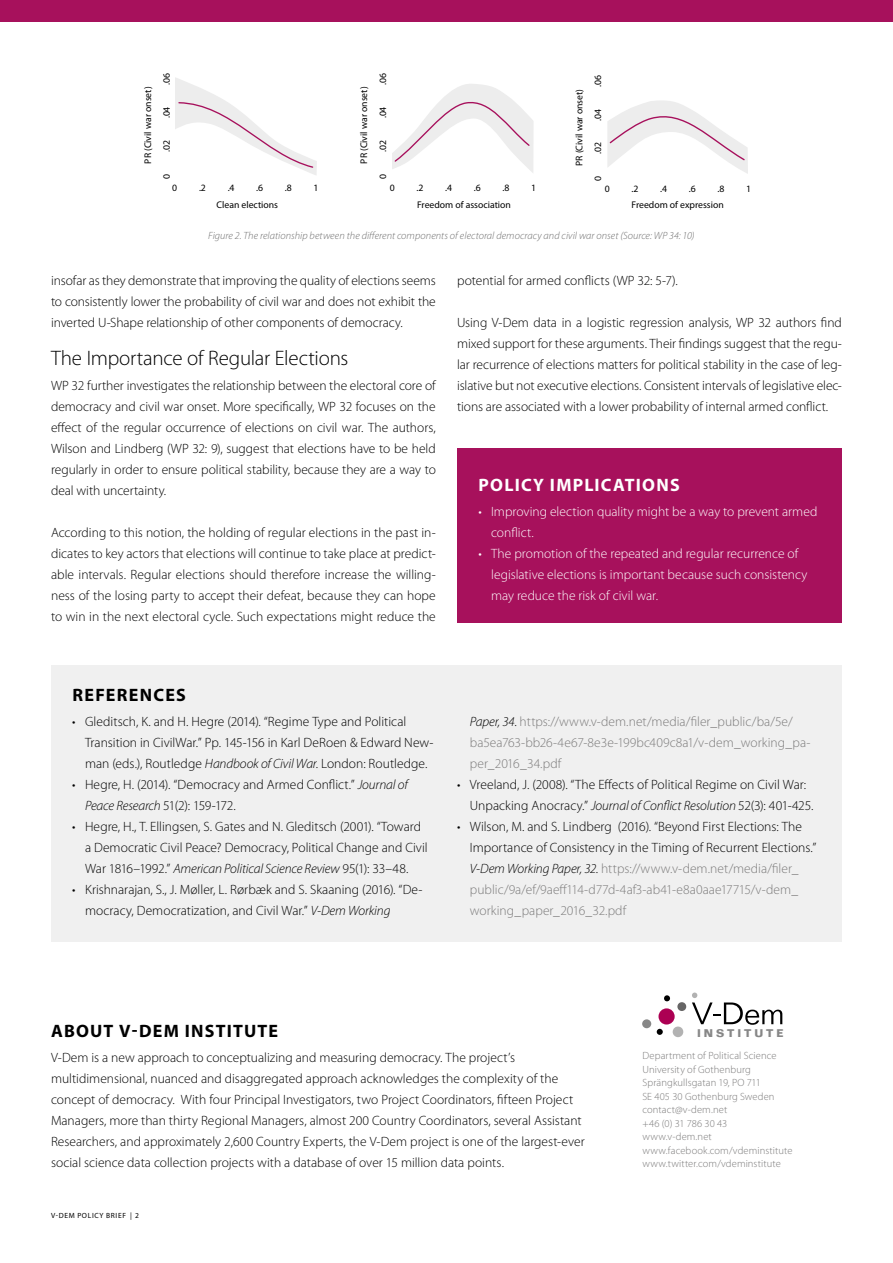
<style>
.page{position:relative;width:893px;height:1263px;background:#fff}
.page>*{position:absolute;margin:0;border:0;box-sizing:border-box;transform-origin:0 0}
.t1{font:300 21px "Myriad Pro";letter-spacing:-.015em;color:#000}
.t2{font:700 18px "Myriad Pro";letter-spacing:.065em;color:#000}
.t3{font:700 18px "Myriad Pro";letter-spacing:.07em;color:#fff}
.t4{font:300 13.5px/21px "Myriad Pro";color:#000}
.t5{font:300 13.5px/21px "Myriad Pro";color:#7c7b7b}
.t6{font:300 13.5px/21px "Myriad Pro";color:#fff}
.t7{font:700 10.95px "Folio Std";letter-spacing:.265em;color:#878787}
.t8{font:300 10.5px/13.5px "Myriad Pro";letter-spacing:.01em;color:#7c7b7b}
.t9{font:italic 300 10.5px "Myriad Pro";letter-spacing:.005em;color:#6f6f6f}
.t10{font:9.75px "Myriad Pro";color:#000}
.t11{font:7.5px "Myriad Pro";letter-spacing:.09em;color:#000}
.s1{font-style:italic}
.s2{font-style:italic;color:#000}
.s3{color:#000}
</style>
<div class="page">
<div style="left:0;top:0;width:893px;height:21px;background:#a7115c"></div>
<div style="left:457px;top:449px;width:385px;height:174px;background:#a7115c"></div>
<div style="left:51px;top:665px;width:791px;height:277px;background:#f0f0f0"></div>
<div style="left:658px;top:1008px;width:17px;height:16px;background:#ac0053;border-radius:50%"></div>
<div style="left:673px;top:1026px;width:10px;height:11px;background:#b2b2b2;border-radius:50%"></div>
<div style="left:642px;top:1019px;width:9px;height:9px;background:#878787;border-radius:50%"></div>
<div style="left:677px;top:1002px;width:9px;height:9px;background:#666565;border-radius:50%"></div>
<svg style="left:657px;top:1029px;width:6px;height:6px"></svg>
<svg style="left:664px;top:995px;width:6px;height:6px"></svg>
<svg style="left:692px;top:992px;width:90px;height:33px"></svg>
<svg style="left:175px;top:77px;width:142px;height:98px"></svg>
<svg style="left:392px;top:84px;width:142px;height:89px"></svg>
<svg style="left:607px;top:100px;width:141px;height:74px"></svg>
<p class="t10" style="left:161px;top:85px;width:13px;rotate:-90deg">.06</p>
<p class="t10" style="left:377px;top:85px;width:13px;rotate:-90deg">.06</p>
<p class="t10" style="left:142px;top:163px;width:78px;rotate:-90deg">PR (Civil war onset)</p>
<p class="t10" style="left:573px;top:166px;width:78px;rotate:-90deg">PR (Civil war onset)</p>
<p class="t10" style="left:358px;top:163px;width:78px;rotate:-90deg">PR (Civil war onset)</p>
<p class="t10" style="left:161px;top:118px;width:13px;rotate:-90deg">.04</p>
<p class="t10" style="left:377px;top:118px;width:13px;rotate:-90deg">.04</p>
<p class="t10" style="left:161px;top:152px;width:13px;rotate:-90deg">.02</p>
<p class="t10" style="left:377px;top:152px;width:13px;rotate:-90deg">.02</p>
<p class="t10" style="left:592px;top:87px;width:13px;rotate:-90deg">.06</p>
<p class="t10" style="left:592px;top:121px;width:13px;rotate:-90deg">.04</p>
<p class="t10" style="left:592px;top:154px;width:13px;rotate:-90deg">.02</p>
<p class="t10" style="left:161px;top:179px;width:6px;rotate:-90deg">0</p>
<p class="t10" style="left:377px;top:179px;width:6px;rotate:-90deg">0</p>
<p class="t10" style="left:592px;top:181px;width:6px;rotate:-90deg">0</p>
<p class="t10" style="left:172px;top:182px;width:6px">0</p>
<p class="t10" style="left:199px;top:182px;width:8px">.2</p>
<p class="t10" style="left:228px;top:182px;width:8px">.4</p>
<p class="t10" style="left:256px;top:182px;width:8px">.6</p>
<p class="t10" style="left:285px;top:182px;width:8px">.8</p>
<p class="t10" style="left:314px;top:182px;width:6px">1</p>
<p class="t10" style="left:390px;top:182px;width:6px">0</p>
<p class="t10" style="left:416px;top:182px;width:8px">.2</p>
<p class="t10" style="left:445px;top:182px;width:8px">.4</p>
<p class="t10" style="left:474px;top:182px;width:8px">.6</p>
<p class="t10" style="left:502px;top:182px;width:8px">.8</p>
<p class="t10" style="left:531px;top:182px;width:6px">1</p>
<p class="t10" style="left:605px;top:183px;width:6px">0</p>
<p class="t10" style="left:632px;top:183px;width:8px">.2</p>
<p class="t10" style="left:660px;top:183px;width:8px">.4</p>
<p class="t10" style="left:689px;top:183px;width:8px">.6</p>
<p class="t10" style="left:718px;top:183px;width:8px">.8</p>
<p class="t10" style="left:746px;top:183px;width:6px">1</p>
<p class="t10" style="left:217px;top:199px;width:63px">Clean elections</p>
<p class="t10" style="left:417px;top:199px;width:95px">Freedom of association</p>
<p class="t10" style="left:632px;top:199px;width:94px">Freedom of expression</p>
<p class="t9" style="left:208px;top:230px;width:488px">Figure 2. The relationship between the different components of electoral democracy and civil war onset (Source: WP 34: 10)</p>
<p class="t4" style="left:51px;top:270px;width:386px;text-align:justify">insofar as they demonstrate that improving the quality of elections seems to consistently lower the probability of civil war and does not exhibit the inverted U-Shape relationship of other components of democracy.</p>
<h1 class="t1" style="left:51px;top:346px;width:299px">The Importance of Regular Elections</h1>
<p class="t4" style="left:51px;top:375px;width:386px;text-align:justify">WP 32 further investigates the relationship between the electoral core of democracy and civil war onset. More specifically, WP 32 focuses on the effect of the regular occurrence of elections on civil war. The authors, Wilson and Lindberg (WP 32: 9), suggest that elections have to be held regularly in order to ensure political stability, because they are a way to deal with uncertainty.</p>
<p class="t4" style="left:51px;top:522px;width:386px;text-align:justify">According to this notion, the holding of regular elections in the past in&shy;dicates to key actors that elections will continue to take place at predict&shy;able intervals. Regular elections should therefore increase the willing&shy;ness of the losing party to accept their defeat, because they can hope to win in the next electoral cycle. Such expectations might reduce the</p>
<p class="t4" style="left:457px;top:270px;width:222px">potential for armed conflicts (WP 32: 5-7).</p>
<p class="t4" style="left:457px;top:312px;width:386px;text-align:justify">Using V-Dem data in a logistic regression analysis, WP 32 authors find mixed support for these arguments. Their findings suggest that the regu&shy;lar recurrence of elections matters for political stability in the case of leg&shy;islative but not executive elections. Consistent intervals of legislative elec&shy;tions are associated with a lower probability of internal armed conflict.</p>
<h2 class="t3" style="left:479px;top:473px;width:203px">POLICY IMPLICATIONS</h2>
<p class="t6" style="left:491px;top:501px;width:328px;text-indent:-13px">• Improving election quality might be a way to prevent armed conflict.</p>
<p class="t6" style="left:491px;top:543px;width:318px;text-indent:-13px">• The promotion of the repeated and regular recurrence of legislative elections is important because such consistency may reduce the risk of civil war.</p>
<h2 class="t2" style="left:72px;top:683px;width:115px">REFERENCES</h2>
<p class="t4" style="left:85px;top:711px;width:350px;text-indent:-13px">• Gleditsch, K. and H. Hegre (2014). “Regime Type and Political<br>Transition in CivilWar.” Pp. 145-156 in Karl DeRoen &amp; Edward New&shy;man (eds.), Routledge <span class="s1">Handbook of Civil War</span>. London: Routledge.</p>
<p class="t4" style="left:85px;top:774px;width:324px;text-indent:-13px">• Hegre, H. (2014). “Democracy and Armed Conflict.” <span class="s1">Journal of<br>Peace Research</span> 51(2): 159-172.</p>
<p class="t4" style="left:85px;top:816px;width:344px;text-indent:-13px">• Hegre, H., T. Ellingsen, S. Gates and N. Gleditsch (2001). “Toward a Democratic Civil Peace? Democracy, Political Change and Civil<br>War 1816–1992.” <span class="s1">American Political Science Review</span> 95(1): 33–48.</p>
<p class="t4" style="left:85px;top:879px;width:339px;text-indent:-13px">• Krishnarajan, S., J. Møller, L. Rørbæk and S. Skaaning (2016). “De&shy;mocracy, Democratization, and Civil War.” <span class="s1">V-Dem Working</span></p>
<p class="t5" style="left:470px;top:711px;width:342px"><span class="s2">Paper, 34</span><span class="s3">.</span> https://www.v-dem.net/media/filer_public/ba/5e/ ba5ea763-bb26-4e67-8e3e-199bc409c8a1/v-dem_working_pa&shy;per_2016_34.pdf</p>
<p class="t4" style="left:470px;top:774px;width:345px;text-indent:-13px">• Vreeland, J. (2008). “The Effects of Political Regime on Civil War:<br>Unpacking Anocracy.” <span class="s1">Journal of Conflict Resolution</span> 52(3): 401-425.</p>
<p class="t5" style="left:470px;top:816px;width:348px;text-indent:-13px"><span class="s3">• Wilson, M. and S. Lindberg (2016). “Beyond First Elections: The Importance of Consistency in the Timing of Recurrent Elections.” </span><span class="s2">V-Dem Working Paper, 32</span><span class="s3">.</span> https://www.v-dem.net/media/filer_ public/9a/ef/9aeff114-d77d-4af3-ab41-e8a0aae17715/v-dem_ working_paper_2016_32.pdf</p>
<h2 class="t2" style="left:51px;top:1019px;width:228px">ABOUT V-DEM INSTITUTE</h2>
<p class="t7" style="left:697px;top:1026px;width:88px">INSTITUTE</p>
<p class="t4" style="left:51px;top:1047px;width:535px">V-Dem is a new approach to conceptualizing and measuring democracy. The project’s multidimensional, nuanced and disaggregated approach acknowledges the complexity of the concept of democracy. With four Principal Investigators, two Project Coordinators, fifteen Project Managers, more than thirty Regional Managers, almost 200 Country Coordinators, several Assistant Researchers, and approximately 2,600 Country Experts, the V-Dem project is one of the largest-ever social science data collection projects with a database of over 15 million data points.</p>
<p class="t8" style="left:642px;top:1049px;width:152px">Department of Political Science<br>University of Gothenburg<br>Sprängkullsgatan 19, PO 711<br>SE 405 30 Gothenburg Sweden contact@v-dem.net<br>+46 (0) 31 786 30 43 www.v-dem.net www.facebook.com/vdeminstitute www.twitter.com/vdeminstitute</p>
<p class="t11" style="left:51px;top:1211px;width:89px">v-dem policy brief | 2</p>
</div>
